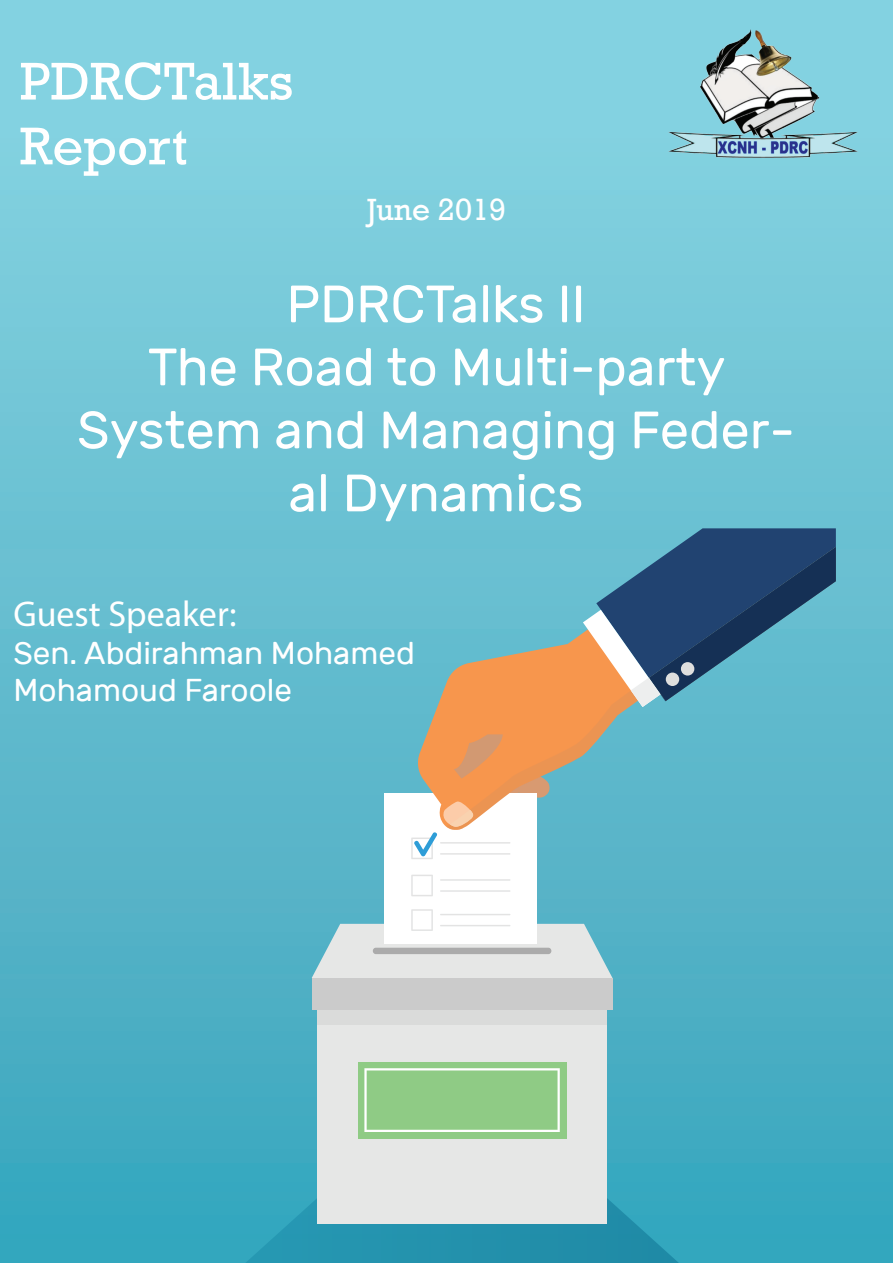
<style>
.page{position:relative;width:893px;height:1263px;background:#fff}
.page>*{position:absolute;margin:0;border:0;box-sizing:border-box;transform-origin:0 0}
.t1{font:54px/64.8px "Rockwell";color:#fff}
.t2{font:52.5px/63px "Rubik";color:#fff;text-align:center}
.t3{font:36px "Myriad Pro";color:#fff}
.t4{font:31.5px/37.8px "Rubik";color:#fff}
.t5{font:31.5px "Rockwell";color:#fff}
</style>
<div class="page">
<div style="left:0;top:0;width:893px;height:1263px;background:linear-gradient(to bottom,#8cd5e3,#3aa5bd)"></div>
<svg style="left:244px;top:1171px;width:436px;height:92px;background:#2999b2"></svg>
<div style="left:317px;top:1009px;width:290px;height:215px;background:#e6e7e6"></div>
<div style="left:317px;top:1009px;width:290px;height:16px;background:#dadbda"></div>
<div style="left:312px;top:978px;width:300px;height:31px;background:#cbcbcb"></div>
<div style="left:385px;top:793px;width:152px;height:151px;background:#fff"></div>
<svg style="left:411px;top:875px;width:22px;height:21px"></svg>
<hr style="left:440px;top:879px;width:70px;height:2px;background:#717273">
<hr style="left:440px;top:890px;width:70px;height:2px;background:#717273">
<svg style="left:312px;top:909px;width:300px;height:69px"></svg>
<hr style="left:440px;top:914px;width:70px;height:1px;background:#717273">
<hr style="left:440px;top:925px;width:70px;height:1px;background:#717273">
<svg style="left:411px;top:528px;width:425px;height:331px;background:#79a3a9"></svg>
<div style="left:666px;top:672px;width:13px;height:14px;background:#dfdfde;border-radius:50%"></div>
<div style="left:681px;top:662px;width:13px;height:13px;background:#dfdfde;border-radius:50%"></div>
<img style="left:665px;top:29px;width:195px;height:131px">
<div style="left:358px;top:1062px;width:208px;height:76px;background:#8fcb85"></div>
<svg style="left:364px;top:1068px;width:196px;height:64px"></svg>
<p class="t1" style="left:20px;top:50px;width:275px">PDRCTalks<br>Report</p>
<p class="t5" style="left:367px;top:191px;width:141px">June 2019</p>
<p class="t2" style="left:77px;top:274px;width:719px">PDRCTalks II<br>The Road to Multi-party<br>System and Managing Feder&shy;al Dynamics</p>
<p class="t3" style="left:14px;top:591px;width:225px">Guest Speaker:</p>
<p class="t4" style="left:14px;top:634px;width:403px">Sen. Abdirahman Mohamed<br>Mohamoud Faroole</p>
</div>
